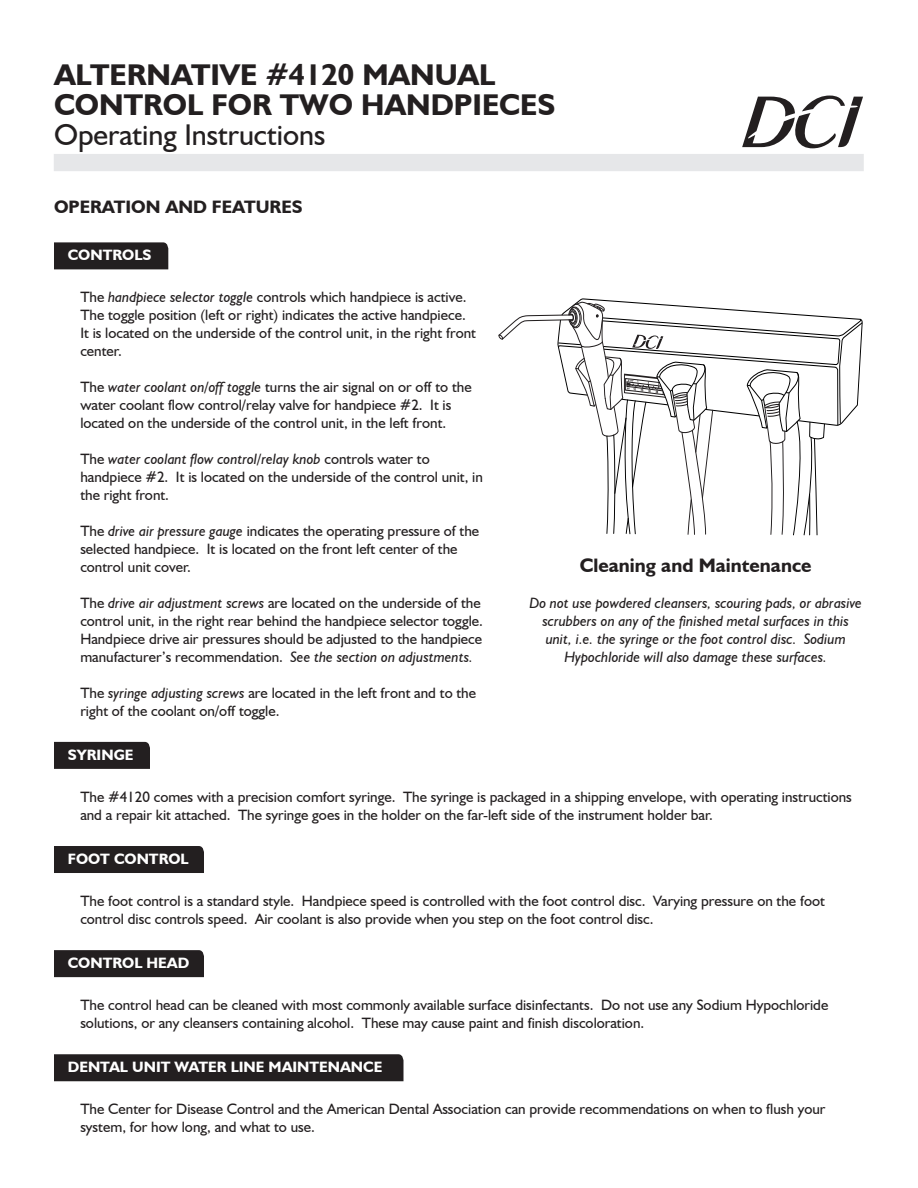
<style>
.page{position:relative;width:918px;height:1188px;background:#fff}
.page>*{position:absolute;margin:0;border:0;box-sizing:border-box;transform-origin:0 0}
.t1{font:700 30px/30px "Humanist 521 BT";color:#231f20}
.t2{font:30px "Humanist 521 BT";color:#231f20}
.t3{font:700 19.5px "Humanist 521 BT";color:#231f20}
.t4{font:700 18px "Humanist 521 BT";color:#231f20}
.t5{font:15px/18px "Humanist 521 BT";color:#231f20}
.t6{font:italic 15px "Humanist 521 BT";color:#231f20}
.t7{font:700 15px "Humanist 521 BT";color:#fff}
.s1{font-style:italic}
</style>
<div class="page">
<svg style="left:742px;top:96px;width:121px;height:52px"></svg>
<div style="left:54px;top:154px;width:810px;height:17px;background:#e6e7e9"></div>
<div style="left:54px;top:242px;width:114px;height:27px;background:#231f20"></div>
<div style="left:54px;top:742px;width:96px;height:27px;background:#231f20"></div>
<div style="left:54px;top:846px;width:150px;height:27px;background:#231f20"></div>
<div style="left:54px;top:950px;width:150px;height:27px;background:#231f20"></div>
<svg style="left:498px;top:298px;width:365px;height:238px"></svg>
<div style="left:54px;top:1054px;width:350px;height:27px;background:#231f20"></div>
<p class="t1" style="left:54px;top:59px;width:503px">ALTERNATIVE #4120 MANUAL<br>CONTROL FOR TWO HANDPIECES</p>
<p class="t2" style="left:54px;top:117px;width:273px">Operating Instructions</p>
<p class="t4" style="left:54px;top:196px;width:250px">OPERATION AND FEATURES</p>
<p class="t7" style="left:68px;top:246px;width:85px">CONTROLS</p>
<p class="t5" style="left:80px;top:288px;width:397px">The <span class="s1">handpiece selector toggle</span> controls which handpiece is active.<br>The toggle position (left or right) indicates the active handpiece.<br>It is located on the underside of the control unit, in the right front center.</p>
<p class="t5" style="left:80px;top:378px;width:393px">The <span class="s1">water coolant on/off toggle</span> turns the air signal on or off to the water coolant flow control/relay valve for handpiece #2. It is located on the underside of the control unit, in the left front.</p>
<p class="t5" style="left:80px;top:450px;width:404px">The <span class="s1">water coolant flow control/relay knob</span> controls water to handpiece #2. It is located on the underside of the control unit, in the right front.</p>
<p class="t5" style="left:80px;top:522px;width:400px">The <span class="s1">drive air pressure gauge</span> indicates the operating pressure of the selected handpiece. It is located on the front left center of the control unit cover.</p>
<p class="t5" style="left:80px;top:594px;width:404px">The <span class="s1">drive air adjustment screws</span> are located on the underside of the control unit, in the right rear behind the handpiece selector toggle.<br>Handpiece drive air pressures should be adjusted to the handpiece manufacturer’s recommendation. <span class="s1">See the section on adjustments.</span></p>
<p class="t5" style="left:80px;top:684px;width:397px">The <span class="s1">syringe adjusting screws</span> are located in the left front and to the right of the coolant on/off toggle.</p>
<p class="t7" style="left:68px;top:745px;width:67px">SYRINGE</p>
<p class="t3" style="left:580px;top:553px;width:233px">Cleaning and Maintenance</p>
<p class="t6" style="left:529px;top:594px;width:334px">Do not use powdered cleansers, scouring pads, or abrasive</p>
<p class="t6" style="left:542px;top:612px;width:308px">scrubbers on any of the finished metal surfaces in this</p>
<p class="t6" style="left:546px;top:630px;width:302px">unit, i.e. the syringe or the foot control disc. Sodium</p>
<p class="t6" style="left:564px;top:648px;width:264px">Hypochloride will also damage these surfaces.</p>
<p class="t5" style="left:80px;top:787px;width:773px">The #4120 comes with a precision comfort syringe. The syringe is packaged in a shipping envelope, with operating instructions and a repair kit attached. The syringe goes in the holder on the far-left side of the instrument holder bar.</p>
<p class="t7" style="left:68px;top:849px;width:122px">FOOT CONTROL</p>
<p class="t5" style="left:80px;top:892px;width:746px">The foot control is a standard style. Handpiece speed is controlled with the foot control disc. Varying pressure on the foot control disc controls speed. Air coolant is also provide when you step on the foot control disc.</p>
<p class="t7" style="left:68px;top:954px;width:123px">CONTROL HEAD</p>
<p class="t5" style="left:80px;top:996px;width:750px">The control head can be cleaned with most commonly available surface disinfectants. Do not use any Sodium Hypochloride solutions, or any cleansers containing alcohol. These may cause paint and finish discoloration.</p>
<p class="t7" style="left:68px;top:1058px;width:316px">DENTAL UNIT WATER LINE MAINTENANCE</p>
<p class="t5" style="left:80px;top:1100px;width:747px">The Center for Disease Control and the American Dental Association can provide recommendations on when to flush your system, for how long, and what to use.</p>
</div>
